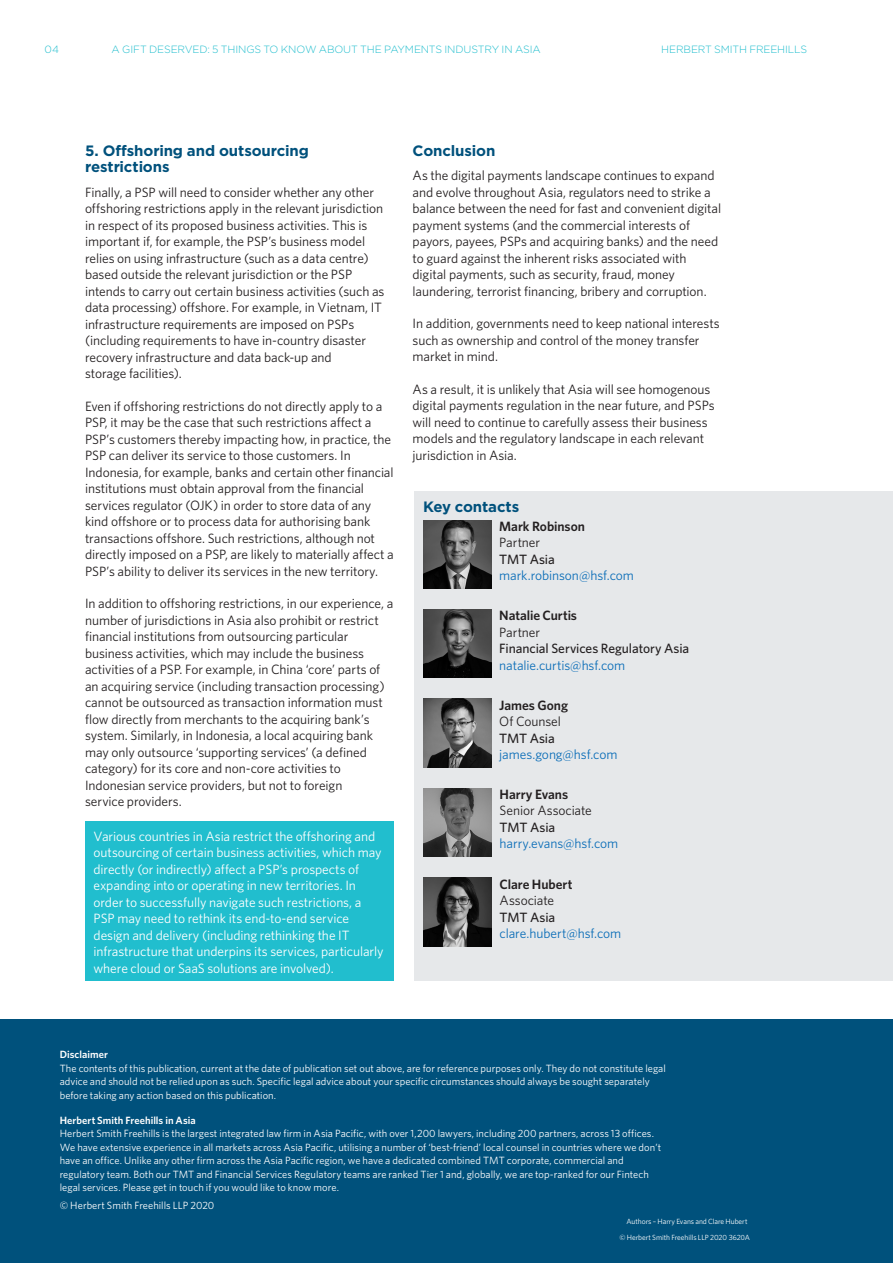
<style>
.page{position:relative;width:893px;height:1263px;background:#fff}
.page>*{position:absolute;margin:0;border:0;box-sizing:border-box;transform-origin:0 0}
.Body_Header_1{font:700 15px/16.5px "Gotham";letter-spacing:-.01em;color:#00517c}
.Body_Text{font:13.5px/16.5px "Whitney";letter-spacing:-.005em;color:#231f20}
.Body_Text-2{font:13.5px/16.5px "Whitney";letter-spacing:-.01em;color:#fff}
.Employee_Email{font:13.5px "Whitney";letter-spacing:-.005em;color:#0c6eb8}
.Employee_Role{font:500 13.5px "Whitney";letter-spacing:-.01em;color:#231f20}
.Employee_Name{font:600 13.5px "Whitney";letter-spacing:-.005em;color:#231f20}
.Employee_Title{font:13.5px "Whitney";letter-spacing:-.005em;color:#231f20}
.Body_Text-3{font:10.5px/13.5px "Whitney";color:#fff}
.t1{font:300 10.5px "Gotham";letter-spacing:-.015em;color:#21bece}
.Body_Text-4{font:600 10.5px "Whitney";letter-spacing:.005em;color:#fff}
.Job_Stamp{font:7.5px "Whitney";letter-spacing:-.005em;color:#fff}
</style>
<div class="page">
<div style="left:0;top:1020px;width:893px;height:243px;background:#00517c"></div>
<div style="left:415px;top:491px;width:478px;height:490px;background:#e6e8ea"></div>
<img style="left:423px;top:520px;width:68px;height:68px">
<img style="left:423px;top:609px;width:68px;height:69px">
<img style="left:423px;top:699px;width:68px;height:68px">
<img style="left:423px;top:788px;width:68px;height:68px">
<img style="left:423px;top:878px;width:68px;height:68px">
<div style="left:85px;top:821px;width:308px;height:160px;background:#21bece"></div>
<p class="t1" style="left:45px;top:43px;width:16px">04</p>
<p class="t1" style="left:112px;top:43px;width:431px">A GIFT DESERVED: 5 THINGS TO KNOW ABOUT THE PAYMENTS INDUSTRY IN ASIA</p>
<p class="t1" style="left:661px;top:43px;width:147px">HERBERT SMITH FREEHILLS</p>
<p class="Body_Header_1" style="left:85px;top:142px;width:225px">5. Offshoring and outsourcing restrictions</p>
<p class="Body_Text" style="left:85px;top:184px;width:301px">Finally, a PSP will need to consider whether any other offshoring restrictions apply in the relevant jurisdiction in respect of its proposed business activities. This is important if, for example, the PSP’s business model relies on using infrastructure (such as a data centre) based outside the relevant jurisdiction or the PSP intends to carry out certain business activities (such as data processing) offshore. For example, in Vietnam, IT infrastructure requirements are imposed on PSPs (including requirements to have in-country disaster recovery infrastructure and data back-up and<br>storage facilities).</p>
<p class="Body_Text" style="left:85px;top:397px;width:310px">Even if offshoring restrictions do not directly apply to a PSP, it may be the case that such restrictions affect a PSP’s customers thereby impacting how, in practice, the PSP can deliver its service to those customers. In Indonesia, for example, banks and certain other financial institutions must obtain approval from the financial services regulator (OJK) in order to store data of any kind offshore or to process data for authorising bank transactions offshore. Such restrictions, although not directly imposed on a PSP, are likely to materially affect a PSP’s ability to deliver its services in the new territory.</p>
<p class="Body_Text" style="left:85px;top:595px;width:310px">In addition to offshoring restrictions, in our experience, a number of jurisdictions in Asia also prohibit or restrict financial institutions from outsourcing particular business activities, which may include the business activities of a PSP. For example, in China ‘core’ parts of an acquiring service (including transaction processing) cannot be outsourced as transaction information must flow directly from merchants to the acquiring bank’s system. Similarly, in Indonesia, a local acquiring bank may only outsource ‘supporting services’ (a defined category) for its core and non-core activities to Indonesian service providers, but not to foreign<br>service providers.</p>
<p class="Body_Text-2" style="left:94px;top:827px;width:291px">Various countries in Asia restrict the offshoring and outsourcing of certain business activities, which may directly (or indirectly) affect a PSP’s prospects of expanding into or operating in new territories. In order to successfully navigate such restrictions, a PSP may need to rethink its end-to-end service design and delivery (including rethinking the IT infrastructure that underpins its services, particularly where cloud or SaaS solutions are involved).</p>
<p class="Body_Header_1" style="left:413px;top:142px;width:84px">Conclusion</p>
<p class="Body_Text" style="left:413px;top:167px;width:310px">As the digital payments landscape continues to expand and evolve throughout Asia, regulators need to strike a balance between the need for fast and convenient digital payment systems (and the commercial interests of payors, payees, PSPs and acquiring banks) and the need to guard against the inherent risks associated with digital payments, such as security, fraud, money laundering, terrorist financing, bribery and corruption.</p>
<p class="Body_Text" style="left:413px;top:315px;width:309px">In addition, governments need to keep national interests such as ownership and control of the money transfer market in mind.</p>
<p class="Body_Text" style="left:413px;top:380px;width:304px">As a result, it is unlikely that Asia will see homogenous digital payments regulation in the near future, and PSPs will need to continue to carefully assess their business models and the regulatory landscape in each relevant jurisdiction in Asia.</p>
<p class="Body_Header_1" style="left:423px;top:498px;width:98px">Key contacts</p>
<p class="Employee_Name" style="left:499px;top:517px;width:87px">Mark Robinson</p>
<p class="Employee_Title" style="left:499px;top:534px;width:43px">Partner</p>
<p class="Employee_Role" style="left:499px;top:550px;width:57px">TMT Asia</p>
<p class="Employee_Email" style="left:499px;top:567px;width:136px">mark.robinson@hsf.com</p>
<p class="Employee_Name" style="left:499px;top:607px;width:79px">Natalie Curtis</p>
<p class="Employee_Title" style="left:499px;top:623px;width:43px">Partner</p>
<p class="Employee_Role" style="left:499px;top:640px;width:192px">Financial Services Regulatory Asia</p>
<p class="Employee_Email" style="left:499px;top:656px;width:127px">natalie.curtis@hsf.com</p>
<p class="Employee_Name" style="left:499px;top:696px;width:70px">James Gong</p>
<p class="Employee_Title" style="left:499px;top:712px;width:63px">Of Counsel</p>
<p class="Employee_Role" style="left:499px;top:729px;width:57px">TMT Asia</p>
<p class="Employee_Email" style="left:499px;top:745px;width:120px">james.gong@hsf.com</p>
<p class="Employee_Name" style="left:500px;top:785px;width:70px">Harry Evans</p>
<p class="Employee_Title" style="left:500px;top:802px;width:94px">Senior Associate</p>
<p class="Employee_Role" style="left:500px;top:818px;width:57px">TMT Asia</p>
<p class="Employee_Email" style="left:500px;top:835px;width:120px">harry.evans@hsf.com</p>
<p class="Employee_Name" style="left:500px;top:875px;width:74px">Clare Hubert</p>
<p class="Employee_Title" style="left:500px;top:891px;width:56px">Associate</p>
<p class="Employee_Role" style="left:500px;top:908px;width:57px">TMT Asia</p>
<p class="Employee_Email" style="left:500px;top:924px;width:123px">clare.hubert@hsf.com</p>
<p class="Body_Text-4" style="left:60px;top:1047px;width:50px">Disclaimer</p>
<p class="Body_Text-3" style="left:60px;top:1061px;width:608px">The contents of this publication, current at the date of publication set out above, are for reference purposes only. They do not constitute legal advice and should not be relied upon as such. Specific legal advice about your specific circumstances should always be sought separately before taking any action based on this publication.</p>
<p class="Body_Text-4" style="left:60px;top:1113px;width:137px">Herbert Smith Freehills in Asia</p>
<p class="Body_Text-3" style="left:60px;top:1126px;width:603px">Herbert Smith Freehills is the largest integrated law firm in Asia Pacific, with over 1,200 lawyers, including 200 partners, across 13 offices.<br>We have extensive experience in all markets across Asia Pacific, utilising a number of ‘best-friend’ local counsel in countries where we don’t have an office. Unlike any other firm across the Asia Pacific region, we have a dedicated combined TMT corporate, commercial and regulatory team. Both our TMT and Financial Services Regulatory teams are ranked Tier 1 and, globally, we are top-ranked for our Fintech legal services. Please get in touch if you would like to know more.</p>
<p class="Body_Text-3" style="left:60px;top:1198px;width:156px">© Herbert Smith Freehills LLP 2020</p>
<p class="Job_Stamp" style="left:626px;top:1217px;width:122px">Authors – Harry Evans and Clare Hubert</p>
<p class="Job_Stamp" style="left:619px;top:1233px;width:132px">© Herbert Smith Freehills LLP 2020 3620A</p>
</div>
